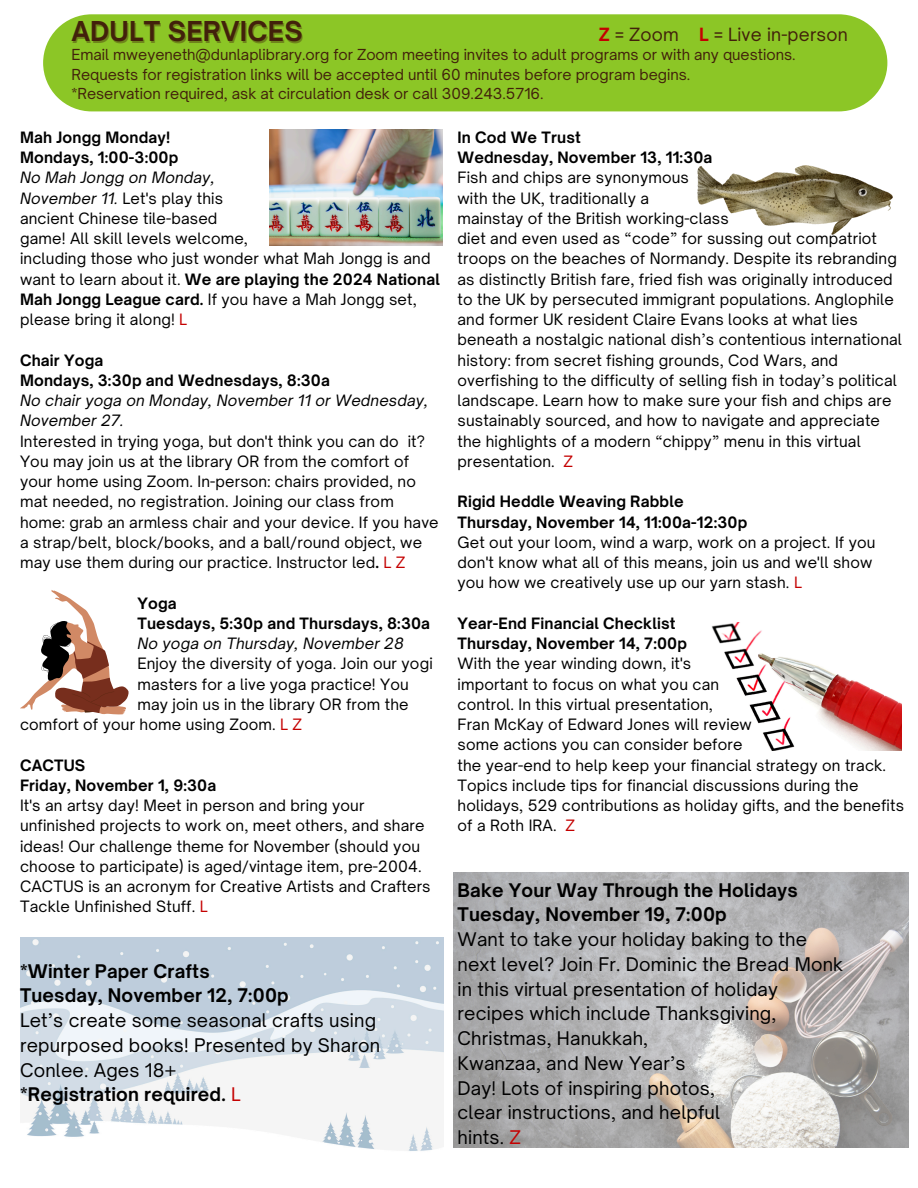
<style>
.page{position:relative;width:918px;height:1188px;background:#fff}
.page>*{position:absolute;margin:0;border:0;box-sizing:border-box;transform-origin:0 0}
.t1{font:700 26.25px "Open Sauce One";letter-spacing:.01em;color:#42210b}
.t2{font:18px/24.8px "Open Sauce One";letter-spacing:.01em;color:#000}
.t3{font:17.4px "Open Sauce One";letter-spacing:.01em;color:#42210b}
.t4{font:15px/20.2px "Open Sauce One";letter-spacing:.01em;color:#000}
.t5{font:700 15px "Open Sauce One";letter-spacing:.01em;color:#000}
.t6{font:italic 15px/20.2px "Open Sauce One";letter-spacing:.01em;color:#000}
.t7{font:14.55px "Open Sauce One";color:#42210b}
.s1{font-weight:700;color:#c40101}
.s2{font-style:italic}
.s3{font-weight:700}
.s4{color:#c40101}
</style>
<div class="page">
<div style="left:43px;top:14px;width:844px;height:97px;background:#8cc626"></div>
<svg style="left:20px;top:590px;width:109px;height:125px"></svg>
<img style="left:697px;top:165px;width:196px;height:70px">
<img style="left:711px;top:622px;width:191px;height:128px">
<img style="left:453px;top:873px;width:456px;height:274px">
<img style="left:269px;top:130px;width:174px;height:116px">
<img style="left:20px;top:938px;width:423px;height:213px">
<h1 class="t1" style="left:71px;top:15px;width:233px">ADULT SERVICES</h1>
<h2 class="t7" style="left:71px;top:46px;width:726px">Email mweyeneth@dunlaplibrary.org for Zoom meeting invites to adult programs or with any questions.</h2>
<p class="t7" style="left:71px;top:65px;width:620px">Requests for registration links will be accepted until 60 minutes before program begins.</p>
<p class="t7" style="left:71px;top:85px;width:474px">*Reservation required, ask at circulation desk or call 309.243.5716.</p>
<p class="t3" style="left:599px;top:23px;width:250px"><span class="s1">Z</span> = Zoom <span class="s1">L</span> = Live in-person</p>
<p class="t5" style="left:20px;top:128px;width:152px">Mah Jongg Monday!</p>
<p class="t5" style="left:20px;top:148px;width:160px">Mondays, 1:00-3:00p</p>
<p class="t6" style="left:20px;top:168px;width:196px">No Mah Jongg on Monday,</p>
<p class="t4" style="left:20px;top:188px;width:205px"><span class="s2">November 11.</span> Let's play this</p>
<p class="t4" style="left:20px;top:208px;width:199px">ancient Chinese tile-based</p>
<p class="t4" style="left:20px;top:228px;width:229px">game! All skill levels welcome,</p>
<p class="t4" style="left:20px;top:249px;width:421px">including those who just wonder what Mah Jongg is and want to learn about it. <span class="s3">We are playing the 2024 National Mah Jongg League card.</span> If you have a Mah Jongg set, please bring it along! <span class="s4">L</span></p>
<p class="t5" style="left:20px;top:351px;width:85px">Chair Yoga</p>
<p class="t5" style="left:20px;top:371px;width:311px">Mondays, 3:30p and Wednesdays, 8:30a</p>
<p class="t6" style="left:20px;top:390px;width:410px">No chair yoga on Monday, November 11 or Wednesday,<br>November 27.</p>
<p class="t4" style="left:20px;top:431px;width:420px">Interested in trying yoga, but don't think you can do it?<br>You may join us at the library OR from the comfort of your home using Zoom. In-person: chairs provided, no mat needed, no registration. Joining our class from home: grab an armless chair and your device. If you have a strap/belt, block/books, and a ball/round object, we may use them during our practice. Instructor led<span class="s3">.</span> <span class="s4">L Z</span></p>
<p class="t5" style="left:137px;top:594px;width:41px">Yoga</p>
<p class="t5" style="left:137px;top:614px;width:294px">Tuesdays, 5:30p and Thursdays, 8:30a</p>
<p class="t6" style="left:137px;top:633px;width:268px">No yoga on Thursday, November 28</p>
<p class="t4" style="left:137px;top:654px;width:297px">Enjoy the diversity of yoga. Join our yogi</p>
<p class="t4" style="left:137px;top:674px;width:273px">masters for a live yoga practice! You</p>
<p class="t4" style="left:20px;top:694px;width:390px;text-indent:117px">may join us in the library OR from the comfort of your home using Zoom. <span class="s4">L Z</span></p>
<p class="t5" style="left:20px;top:756px;width:67px">CACTUS</p>
<p class="t5" style="left:20px;top:776px;width:198px">Friday, November 1, 9:30a</p>
<h2 class="t4" style="left:20px;top:795px;width:412px">It's an artsy day! Meet in person and bring your unfinished projects to work on, meet others, and share ideas! Our challenge theme for November (should you choose to participate) is aged/vintage item, pre-2004.<br>CACTUS is an acronym for Creative Artists and Crafters Tackle Unfinished Stuff. <span class="s4">L</span></h2>
<p class="t2" style="left:20px;top:958px;width:362px"><span class="s3">*Winter Paper Crafts<br>Tuesday, November 12, 7:00p<br></span>Let’s create some seasonal crafts using repurposed books! Presented by Sharon<br>Conlee. Ages 18+<br><span class="s3">*Registration required.</span> <span class="s4">L</span></p>
<p class="t5" style="left:458px;top:128px;width:125px">In Cod We Trust</p>
<p class="t5" style="left:458px;top:148px;width:256px">Wednesday, November 13, 11:30a</p>
<p class="t4" style="left:458px;top:168px;width:233px">Fish and chips are synonymous</p>
<p class="t4" style="left:458px;top:188px;width:193px">with the UK, traditionally a</p>
<p class="t4" style="left:458px;top:208px;width:273px">mainstay of the British working-class</p>
<p class="t4" style="left:458px;top:228px;width:441px">diet and even used as “code” for sussing out compatriot troops on the beaches of Normandy. Despite its rebranding as distinctly British fare, fried fish was originally introduced</p>
<p class="t4" style="left:458px;top:289px;width:446px">to the UK by persecuted immigrant populations. Anglophile and former UK resident Claire Evans looks at what lies beneath a nostalgic national dish’s contentious international history: from secret fishing grounds, Cod Wars, and overfishing to the difficulty of selling fish in today’s political landscape. Learn how to make sure your fish and chips are sustainably sourced, and how to navigate and appreciate the highlights of a modern “chippy” menu in this virtual presentation. <span class="s4">Z</span></p>
<p class="t5" style="left:458px;top:492px;width:228px">Rigid Heddle Weaving Rabble</p>
<p class="t5" style="left:458px;top:513px;width:291px">Thursday, November 14, 11:00a-12:30p</p>
<p class="t4" style="left:458px;top:532px;width:419px">Get out your loom, wind a warp, work on a project. If you don't know what all of this means, join us and we'll show</p>
<p class="t4" style="left:458px;top:573px;width:346px">you how we creatively use up our yarn stash. <span class="s4">L</span></p>
<p class="t5" style="left:458px;top:614px;width:220px">Year-End Financial Checklist</p>
<p class="t5" style="left:458px;top:634px;width:231px">Thursday, November 14, 7:00p</p>
<p class="t4" style="left:458px;top:654px;width:235px">With the year winding down, it's</p>
<p class="t4" style="left:458px;top:674px;width:263px">important to focus on what you can</p>
<p class="t4" style="left:458px;top:694px;width:257px">control. In this virtual presentation,</p>
<h2 class="t4" style="left:458px;top:714px;width:296px">Fran McKay of Edward Jones will review</h2>
<p class="t4" style="left:458px;top:735px;width:286px">some actions you can consider before</p>
<p class="t4" style="left:458px;top:755px;width:448px">the year-end to help keep your financial strategy on track.<br>Topics include tips for financial discussions during the holidays, 529 contributions as holiday gifts, and the benefits of a Roth IRA. <span class="s4">Z</span></p>
<p class="t2" style="left:458px;top:877px;width:387px"><span class="s3">Bake Your Way Through the Holidays<br>Tuesday, November 19, 7:00p<br></span>Want to take your holiday baking to the next level? Join Fr. Dominic the Bread Monk in this virtual presentation of holiday recipes which include Thanksgiving,<br>Christmas, Hanukkah,<br>Kwanzaa, and New Year’s<br>Day! Lots of inspiring photos,<br>clear instructions, and helpful<br>hints. <span class="s4">Z</span></p>
</div>
